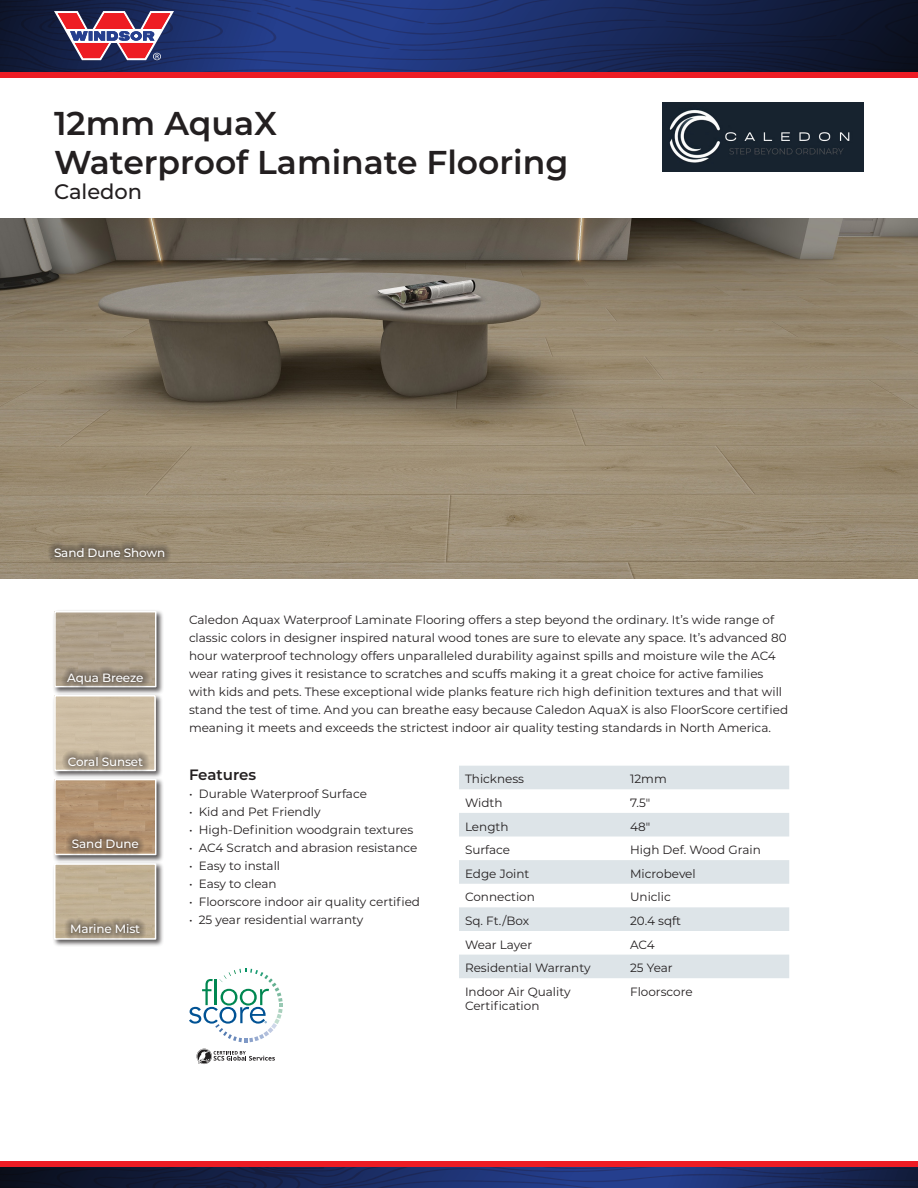
<style>
.page{position:relative;width:918px;height:1188px;background:#fff}
.page>*{position:absolute;margin:0;border:0;box-sizing:border-box;transform-origin:0 0}
.t1{font:600 33px "Montserrat";color:#231f20}
.t2{font:500 21px "Montserrat";color:#231f20}
.t3{font:600 15px "Montserrat";color:#231f20}
.t4{font:12px/18px "Montserrat";color:#231f20}
.t5{font:500 12px "Montserrat";letter-spacing:-.01em;color:#fff}
</style>
<div class="page">
<div style="left:0;top:72px;width:918px;height:6px;background:#ed1c24"></div>
<svg style="left:0;top:1167px;width:918px;height:21px;background:#19295a"></svg>
<div style="left:0;top:1161px;width:918px;height:6px;background:#ed1c24"></div>
<img style="left:0;top:219px;width:918px;height:360px">
<div style="left:52px;top:777px;width:112px;height:86px;background:#231f20;opacity:.75"></div>
<img style="left:57px;top:782px;width:97px;height:70px">
<div style="left:54px;top:779px;width:103px;height:76px;border:2px solid #fff"></div>
<div style="left:66px;top:833px;width:79px;height:22px;background:#231f20;opacity:.6"></div>
<div style="left:52px;top:609px;width:112px;height:86px;background:#231f20;opacity:.75"></div>
<img style="left:57px;top:614px;width:97px;height:70px">
<div style="left:54px;top:611px;width:103px;height:76px;border:2px solid #fff"></div>
<div style="left:60px;top:666px;width:89px;height:24px;background:#231f20;opacity:.6"></div>
<div style="left:48px;top:541px;width:123px;height:23px;background:#231f20;opacity:.6"></div>
<div style="left:52px;top:862px;width:112px;height:85px;background:#231f20;opacity:.75"></div>
<div style="left:57px;top:866px;width:96px;height:71px;background:#c1b195"></div>
<div style="left:54px;top:863px;width:102px;height:77px;border:2px solid #fff"></div>
<div style="left:65px;top:917px;width:82px;height:23px;background:#231f20;opacity:.6"></div>
<div style="left:52px;top:693px;width:111px;height:86px;background:#231f20;opacity:.75"></div>
<div style="left:57px;top:698px;width:96px;height:70px;background:#cebea5"></div>
<div style="left:54px;top:695px;width:102px;height:76px;border:2px solid #fff"></div>
<div style="left:62px;top:750px;width:88px;height:23px;background:#231f20;opacity:.6"></div>
<svg style="left:459px;top:766px;width:330px;height:212px;fill:#dde4e8"></svg>
<svg style="left:189px;top:968px;width:94px;height:74px"></svg>
<svg style="left:197px;top:1049px;width:78px;height:15px"></svg>
<img style="left:662px;top:103px;width:202px;height:68px">
<svg style="left:0;top:0;width:918px;height:72px;background:#242e5f"></svg>
<p class="t1" style="left:54px;top:99px;width:224px">12mm AquaX</p>
<p class="t1" style="left:54px;top:139px;width:516px">Waterproof Laminate Flooring</p>
<p class="t2" style="left:54px;top:177px;width:90px">Caledon</p>
<p class="t5" style="left:54px;top:544px;width:113px">Sand Dune Shown</p>
<p class="t5" style="left:67px;top:669px;width:78px">Aqua Breeze</p>
<p class="t5" style="left:68px;top:753px;width:77px">Coral Sunset</p>
<p class="t5" style="left:72px;top:836px;width:68px">Sand Dune</p>
<p class="t5" style="left:70px;top:920px;width:72px">Marine Mist</p>
<p class="t4" style="left:189px;top:610px;width:601px">Caledon Aquax Waterproof Laminate Flooring offers a step beyond the ordinary. It’s wide range of classic colors in designer inspired natural wood tones are sure to elevate any space. It’s advanced 80 hour waterproof technology offers unparalleled durability against spills and moisture wile the AC4 wear rating gives it resistance to scratches and scuffs making it a great choice for active families with kids and pets. These exceptional wide planks feature rich high definition textures and that will stand the test of time. And you can breathe easy because Caledon AquaX is also FloorScore certified meaning it meets and exceeds the strictest indoor air quality testing standards in North America.</p>
<p class="t3" style="left:189px;top:764px;width:69px">Features</p>
<p class="t4" style="left:189px;top:785px;width:179px">• Durable Waterproof Surface</p>
<p class="t4" style="left:189px;top:803px;width:133px">• Kid and Pet Friendly</p>
<p class="t4" style="left:189px;top:821px;width:226px">• High-Definition woodgrain textures</p>
<p class="t4" style="left:189px;top:839px;width:230px">• AC4 Scratch and abrasion resistance</p>
<p class="t4" style="left:189px;top:857px;width:93px">• Easy to install</p>
<p class="t4" style="left:189px;top:875px;width:89px">• Easy to clean</p>
<p class="t4" style="left:189px;top:893px;width:233px">• Floorscore indoor air quality certified</p>
<p class="t4" style="left:189px;top:911px;width:176px">• 25 year residential warranty</p>
<p class="t4" style="left:465px;top:770px;width:61px">Thickness</p>
<p class="t4" style="left:630px;top:770px;width:38px">12mm</p>
<p class="t4" style="left:465px;top:793px;width:39px">Width</p>
<p class="t4" style="left:630px;top:793px;width:22px">7.5"</p>
<p class="t4" style="left:465px;top:817px;width:45px">Length</p>
<p class="t4" style="left:630px;top:817px;width:22px">48"</p>
<p class="t4" style="left:465px;top:840px;width:47px">Surface</p>
<p class="t4" style="left:630px;top:840px;width:132px">High Def. Wood Grain</p>
<p class="t4" style="left:465px;top:864px;width:66px">Edge Joint</p>
<p class="t4" style="left:630px;top:864px;width:67px">Microbevel</p>
<p class="t4" style="left:465px;top:888px;width:71px">Connection</p>
<p class="t4" style="left:630px;top:888px;width:42px">Uniclic</p>
<p class="t4" style="left:465px;top:911px;width:66px">Sq. Ft./Box</p>
<p class="t4" style="left:630px;top:911px;width:52px">20.4 sqft</p>
<p class="t4" style="left:465px;top:935px;width:69px">Wear Layer</p>
<p class="t4" style="left:630px;top:935px;width:26px">AC4</p>
<p class="t4" style="left:465px;top:959px;width:127px">Residential Warranty</p>
<p class="t4" style="left:630px;top:959px;width:44px">25 Year</p>
<p class="t4" style="left:465px;top:984px;width:107px;line-height:14.4px">Indoor Air Quality<br>Certification</p>
<p class="t4" style="left:630px;top:982px;width:64px">Floorscore</p>
</div>
